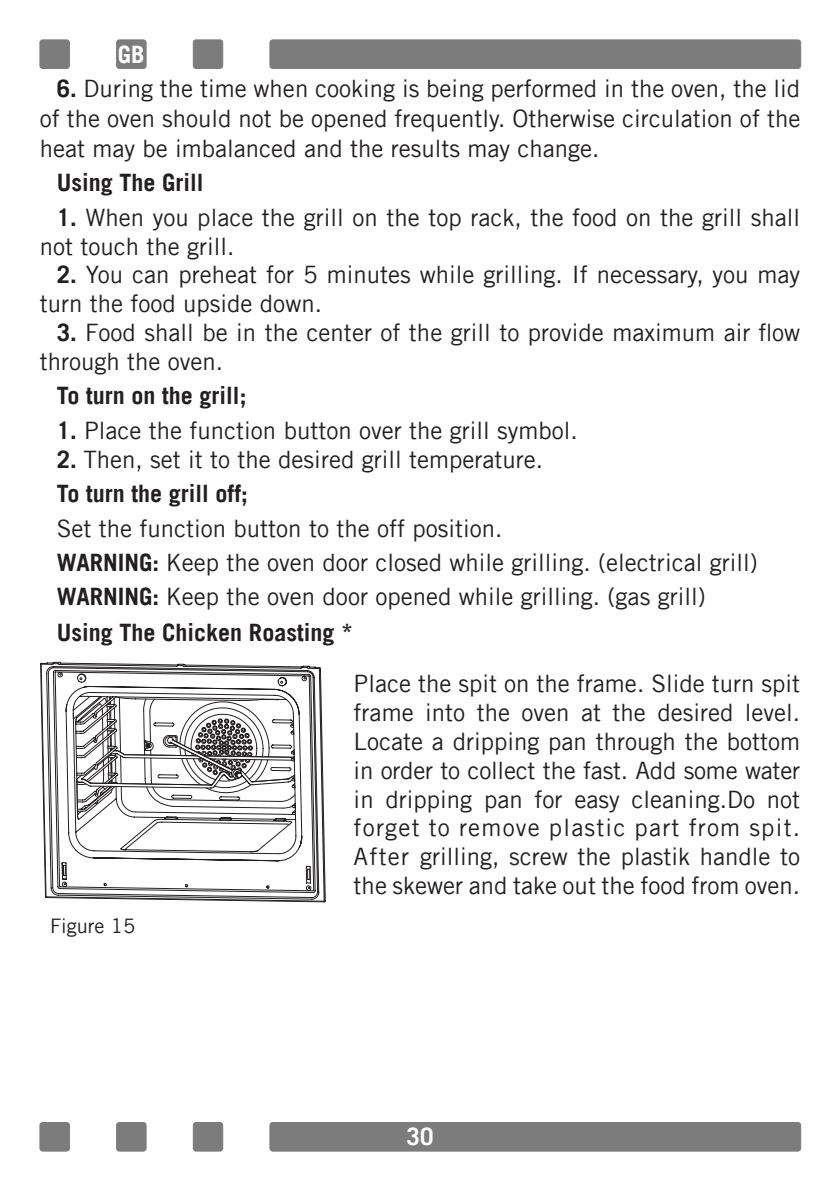
<style>
.page{position:relative;width:840px;height:1191px;background:#fff}
.page>*{position:absolute;margin:0;border:0;box-sizing:border-box;transform-origin:0 0}
.t1{font:24px/28.8px "Trade Gothic";color:#231f20}
.t2{font:700 24px "Trade Gothic";color:#231f20}
.t3{font:700 24px "Trade Gothic";color:#fff}
.t4{font:20px "Trade Gothic";color:#231f20}
.s1{font-weight:700}
</style>
<div class="page">
<div style="left:270px;top:40px;width:530px;height:28px;background:#7d7c7c;border-radius:3px"></div>
<div style="left:269px;top:40px;width:531px;height:29px;border:1px solid #7d7c7c;border-radius:3px"></div>
<div style="left:40px;top:40px;width:29px;height:28px;background:#7d7c7c;border-radius:3px"></div>
<div style="left:40px;top:40px;width:30px;height:29px;border:1px solid #7d7c7c;border-radius:3px"></div>
<div style="left:193px;top:40px;width:29px;height:28px;background:#7d7c7c;border-radius:3px"></div>
<div style="left:193px;top:40px;width:30px;height:29px;border:1px solid #7d7c7c;border-radius:3px"></div>
<div style="left:116px;top:40px;width:30px;height:28px;background:#7d7c7c;border-radius:3px"></div>
<div style="left:116px;top:40px;width:30px;height:29px;border:1px solid #7d7c7c;border-radius:3px"></div>
<div style="left:270px;top:1122px;width:530px;height:29px;background:#7d7c7c;border-radius:3px"></div>
<div style="left:269px;top:1122px;width:531px;height:29px;border:1px solid #7d7c7c;border-radius:3px"></div>
<div style="left:40px;top:1122px;width:29px;height:29px;background:#7d7c7c;border-radius:3px"></div>
<div style="left:40px;top:1122px;width:30px;height:29px;border:1px solid #7d7c7c;border-radius:3px"></div>
<div style="left:193px;top:1122px;width:29px;height:29px;background:#7d7c7c;border-radius:3px"></div>
<div style="left:193px;top:1122px;width:30px;height:29px;border:1px solid #7d7c7c;border-radius:3px"></div>
<div style="left:116px;top:1122px;width:30px;height:29px;background:#7d7c7c;border-radius:3px"></div>
<div style="left:116px;top:1122px;width:30px;height:29px;border:1px solid #7d7c7c;border-radius:3px"></div>
<svg style="left:40px;top:661px;width:285px;height:241px"></svg>
<svg style="left:62px;top:686px;width:15px;height:194px"></svg>
<svg style="left:77px;top:671px;width:241px;height:227px"></svg>
<p class="t3" style="left:118px;top:45px;width:28px">GB</p>
<p class="t1" style="left:40px;top:75px;width:761px;line-height:30px;text-align:justify;text-indent:17px"><span class="s1">6.</span> During the time when cooking is being performed in the oven, the lid of the oven should not be opened frequently. Otherwise circulation of the heat may be imbalanced and the results may change.</p>
<p class="t2" style="left:57px;top:173px;width:148px">Using The Grill</p>
<p class="t1" style="left:40px;top:204px;width:761px;text-indent:17px"><span class="s1">1.</span> When you place the grill on the top rack, the food on the grill shall not touch the grill.</p>
<p class="t1" style="left:40px;top:262px;width:761px;text-indent:17px"><span class="s1">2.</span> You can preheat for 5 minutes while grilling. If necessary, you may turn the food upside down.</p>
<p class="t1" style="left:40px;top:318px;width:761px;text-indent:17px"><span class="s1">3.</span> Food shall be in the center of the grill to provide maximum air flow through the oven.</p>
<p class="t2" style="left:57px;top:386px;width:191px">To turn on the grill;</p>
<p class="t1" style="left:57px;top:417px;width:522px"><span class="s1">1.</span> Place the function button over the grill symbol.</p>
<p class="t1" style="left:57px;top:443px;width:487px;line-height:34.4px"><span class="s1">2.</span> Then, set it to the desired grill temperature.<br><span class="s1">To turn the grill off;</span></p>
<p class="t1" style="left:57px;top:512px;width:702px;line-height:34.8px">Set the function button to the off position.<br><span class="s1">WARNING:</span> Keep the oven door closed while grilling. (electrical grill)<br><span class="s1">WARNING:</span> Keep the oven door opened while grilling. (gas grill)<br><span class="s1">Using The Chicken Roasting *</span></p>
<p class="t1" style="left:353px;top:671px;width:448px;text-align:justify">Place the spit on the frame. Slide turn spit frame into the oven at the desired level.<br>Locate a dripping pan through the bottom in order to collect the fast. Add some water in dripping pan for easy cleaning.Do not forget to remove plastic part from spit.<br>After grilling, screw the plastik handle to the skewer and take out the food from oven.</p>
<p class="t4" style="left:50px;top:917px;width:86px">Figure 15</p>
<p class="t3" style="left:406px;top:1127px;width:28px">30</p>
</div>
